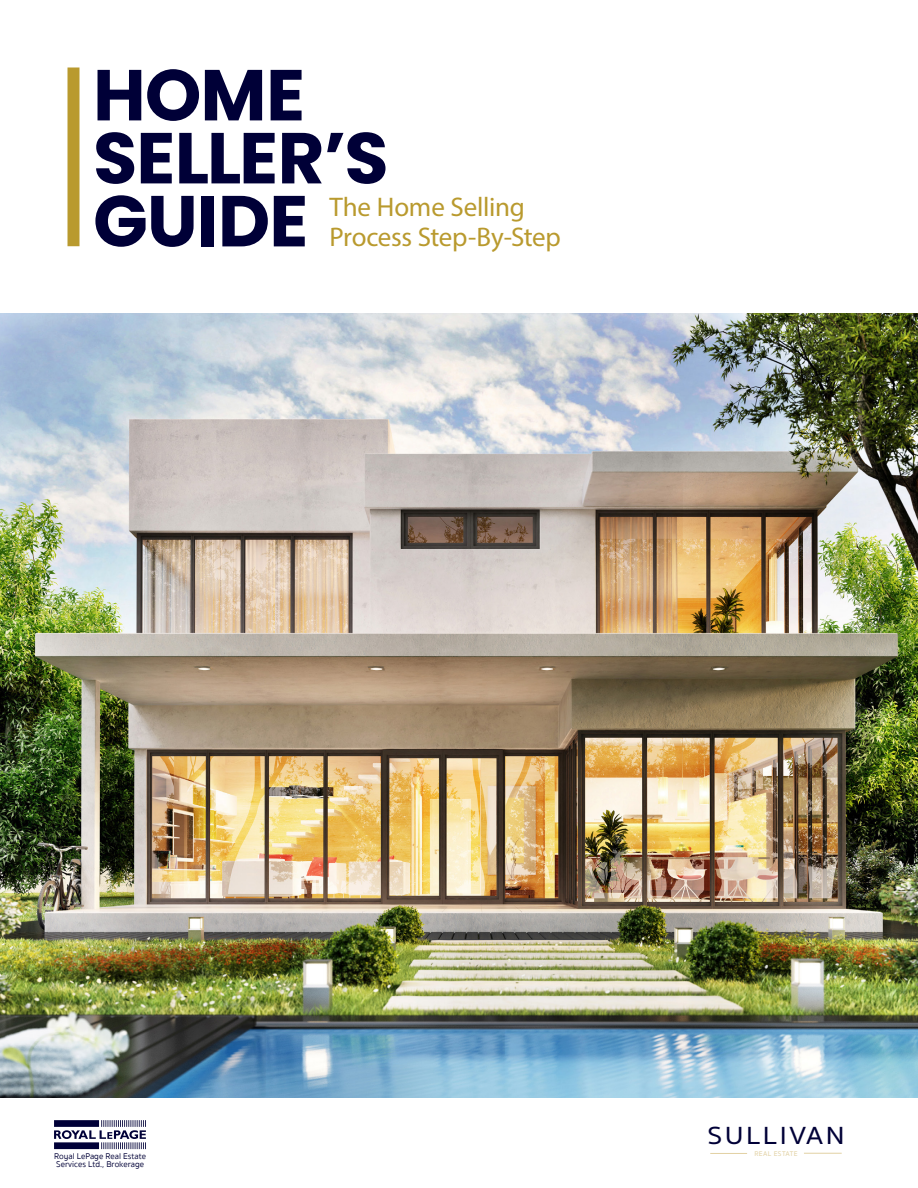
<style>
.page{position:relative;width:918px;height:1188px;background:#fff}
.page>*{position:absolute;margin:0;border:0;box-sizing:border-box;transform-origin:0 0}
.t1{font:700 72px/63px "Poppins";letter-spacing:-.01em;color:#000037}
.t2{font:27px/30px "Myriad Pro";letter-spacing:-.01em;color:#b99a2e}
.t3{font:500 25.35px "Sukhumvit Set";letter-spacing:.085em;color:#000037;scale:1.11 1}
.t4{font:8.55px/7.9px "Sukhumvit Set Text";color:#000037}
.t5{font:500 7.05px "Sukhumvit Set";letter-spacing:.05em;color:#e2d1a3}
</style>
<div class="page">
<img style="left:0;top:313px;width:918px;height:784px">
<hr style="left:710px;top:1153px;width:37px;height:1px;background:#e2d1a3">
<hr style="left:804px;top:1153px;width:38px;height:1px;background:#e2d1a3">
<div style="left:68px;top:68px;width:12px;height:178px;background:#b99a2e"></div>
<svg style="left:54px;top:1120px;width:92px;height:30px"></svg>
<p class="t1" style="left:93px;top:64px;width:297px">HOME<br>SELLER’S<br>GUIDE</p>
<p class="t2" style="left:329px;top:191px;width:233px">The Home Selling<br>Process Step-By-Step</p>
<p class="t4" style="left:54px;top:1153px;width:93px">Royal LePage Real Estate<br>Services Ltd., Brokerage</p>
<p class="t3" style="left:707px;top:1118px;width:125px">SULLIVAN</p>
<p class="t5" style="left:754px;top:1148px;width:45px">REAL ESTATE</p>
</div>
